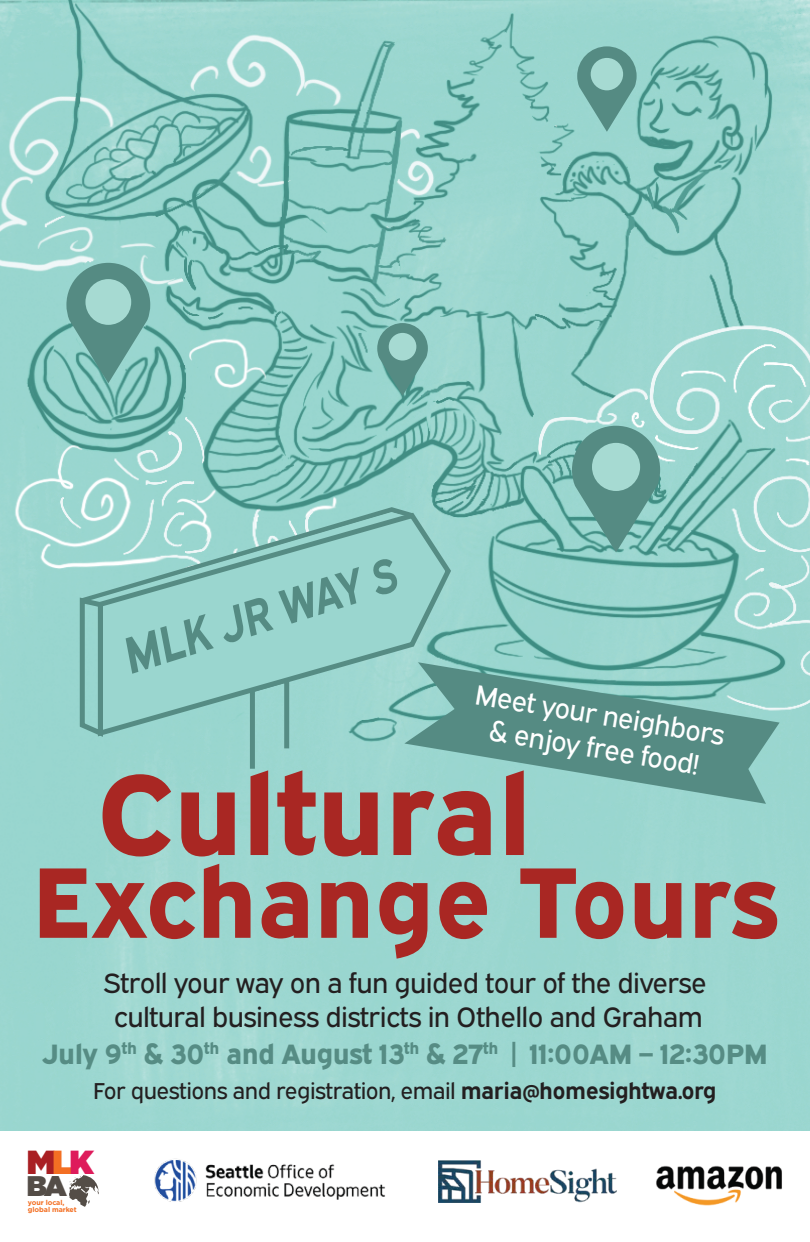
<style>
.page{position:relative;width:810px;height:1242px;background:#fff}
.page>*{position:absolute;margin:0;border:0;box-sizing:border-box;transform-origin:0 0}
.t1{font:114.5px "Expressway Xb";letter-spacing:-.01em;color:#a92723}
.t2{font:100.2px "Expressway Xb";letter-spacing:-.01em;color:#a92723}
.t3{font:900 33.4px "Gotham";color:#a91f23}
.t4{font:900 28.3px "Gotham";color:#544d47}
.t5{font:28px/33.6px "Expressway Rg";letter-spacing:-.025em;color:#231f20;text-align:center}
.t6{font:28px "Expressway Xb";letter-spacing:-.025em;color:#568c84}
.t7{font:28px/33.6px "Expressway Rg";color:#fff;text-align:center}
.t8{font:23px "Expressway Rg";letter-spacing:-.025em;color:#231f20}
.t9{font:700 7px/7px "Gotham";letter-spacing:-.01em;color:#f36f23}
.s1{font-weight:700}
.s2{color:#f36f23}
.s3{color:#de1b5b}
</style>
<div class="page">
<img style="left:0;top:0;width:810px;height:1131px">
<svg style="left:69px;top:1175px;width:30px;height:32px"></svg>
<img style="left:656px;top:1165px;width:126px;height:41px">
<img style="left:439px;top:1160px;width:177px;height:43px">
<svg style="left:418px;top:510px;width:36px;height:152px;background:#8ecac3"></svg>
<svg style="left:76px;top:505px;width:342px;height:269px;background:#92cdc6"></svg>
<svg style="left:404px;top:662px;width:376px;height:142px;background:#72aca4"></svg>
<img style="left:154px;top:1158px;width:231px;height:44px">
<svg style="left:577px;top:46px;width:60px;height:86px;background:#73aca4"></svg>
<div style="left:591px;top:58px;width:32px;height:32px;background:#a6dad2;border-radius:50%"></div>
<svg style="left:572px;top:426px;width:88px;height:126px;background:#6aa49c"></svg>
<div style="left:592px;top:443px;width:48px;height:48px;background:#a6dad2;border-radius:50%"></div>
<svg style="left:377px;top:323px;width:51px;height:73px;background:#6ca69f"></svg>
<div style="left:389px;top:333px;width:27px;height:28px;background:#a6dad2;border-radius:50%"></div>
<svg style="left:66px;top:263px;width:84px;height:120px;background:#6da79f"></svg>
<div style="left:85px;top:279px;width:46px;height:46px;background:#a6dad2;border-radius:50%"></div>
<p class="t7" style="left:478px;top:675px;width:254px;rotate:9deg">Meet your neighbors &amp; enjoy free food!</p>
<h1 class="t1" style="left:96px;top:723px;width:438px">Cultural</h1>
<h2 class="t2" style="left:32px;top:822px;width:749px">Exchange Tours</h2>
<p class="t5" style="left:103px;top:963px;width:605px">Stroll your way on a fun guided tour of the diverse cultural business districts in Othello and Graham</p>
<p class="t6" style="left:42px;top:1031px;width:727px">July 9<sup>th</sup> &amp; 30<sup>th</sup> and August 13<sup>th</sup> &amp; 27<sup>th</sup> | 11:00AM – 12:30PM</p>
<p class="t8" style="left:93px;top:1073px;width:625px">For questions and registration, email <span class="s1">maria@homesightwa.org</span></p>
<p class="t3" style="left:27px;top:1138px;width:69px">M<span class="s2">L</span><span class="s3">K</span></p>
<p class="t4" style="left:27px;top:1166px;width:41px">BA</p>
<p class="t9" style="left:28px;top:1199px;width:50px">your local, global market</p>
</div>
